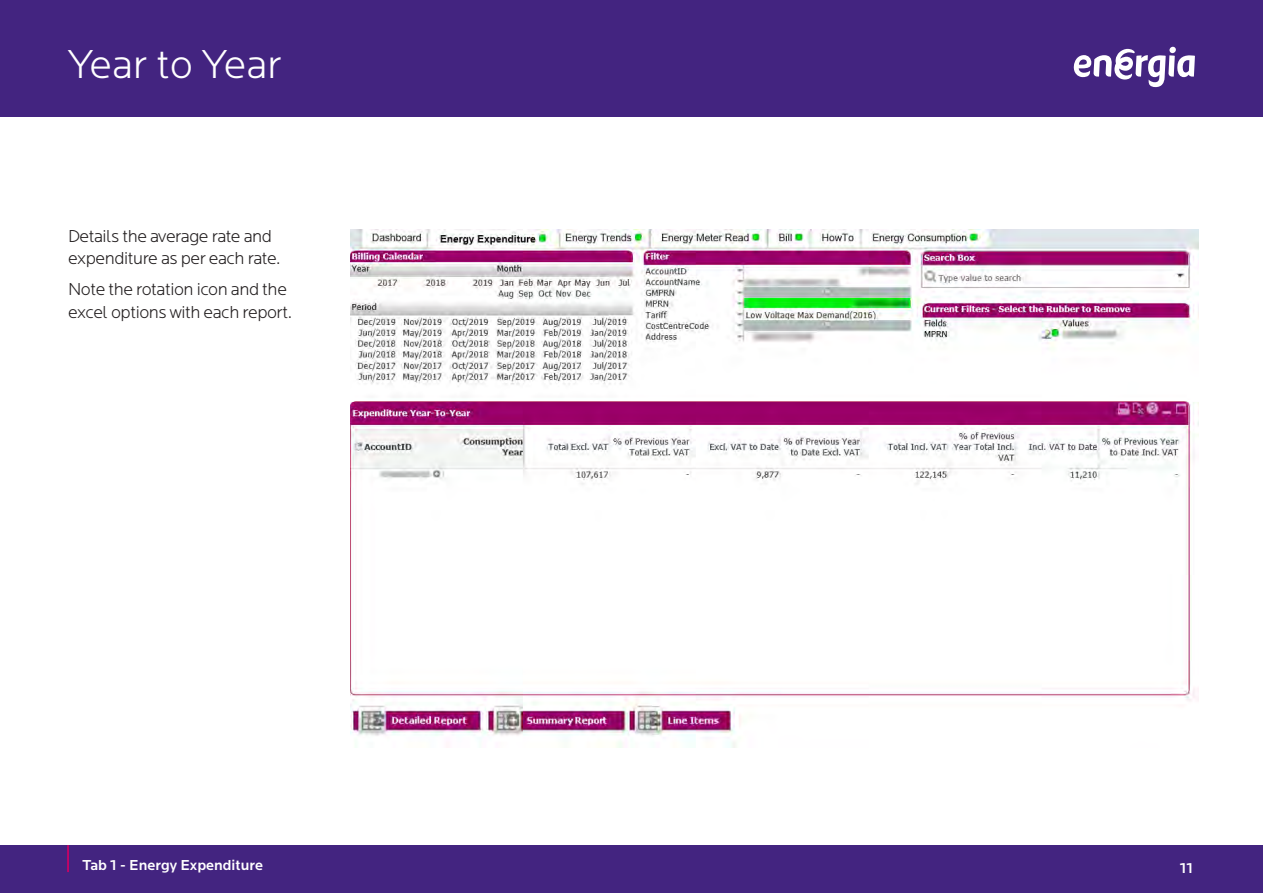
<style>
.page{position:relative;width:1263px;height:893px;background:#fff}
.page>*{position:absolute;margin:0;border:0;box-sizing:border-box;transform-origin:0 0}
.Default{font:300 42px "Locator";color:#fff}
.body{font:300 18px/22.5px "Locator";letter-spacing:-.025em;color:#231f20}
.Default-2{font:500 15px "Locator";color:#fff}
</style>
<div class="page">
<div style="left:0;top:845px;width:1263px;height:48px;background:#432480"></div>
<div style="left:0;top:0;width:1263px;height:117px;background:#432480"></div>
<svg style="left:1074px;top:47px;width:121px;height:40px"></svg>
<hr style="left:67px;top:845px;width:2px;height:27px;background:#c70266">
<img style="left:350px;top:230px;width:848px;height:518px">
<p class="Default" style="left:68px;top:43px;width:215px">Year to Year</p>
<p class="body" style="left:68px;top:225px;width:214px">Details the average rate and expenditure as per each rate.</p>
<p class="body" style="left:68px;top:279px;width:226px">Note the rotation icon and the excel options with each report.</p>
<p class="Default-2" style="left:82px;top:857px;width:182px">Tab 1 - Energy Expenditure</p>
<p class="Default-2" style="left:1180px;top:859px;width:15px">11</p>
</div>
